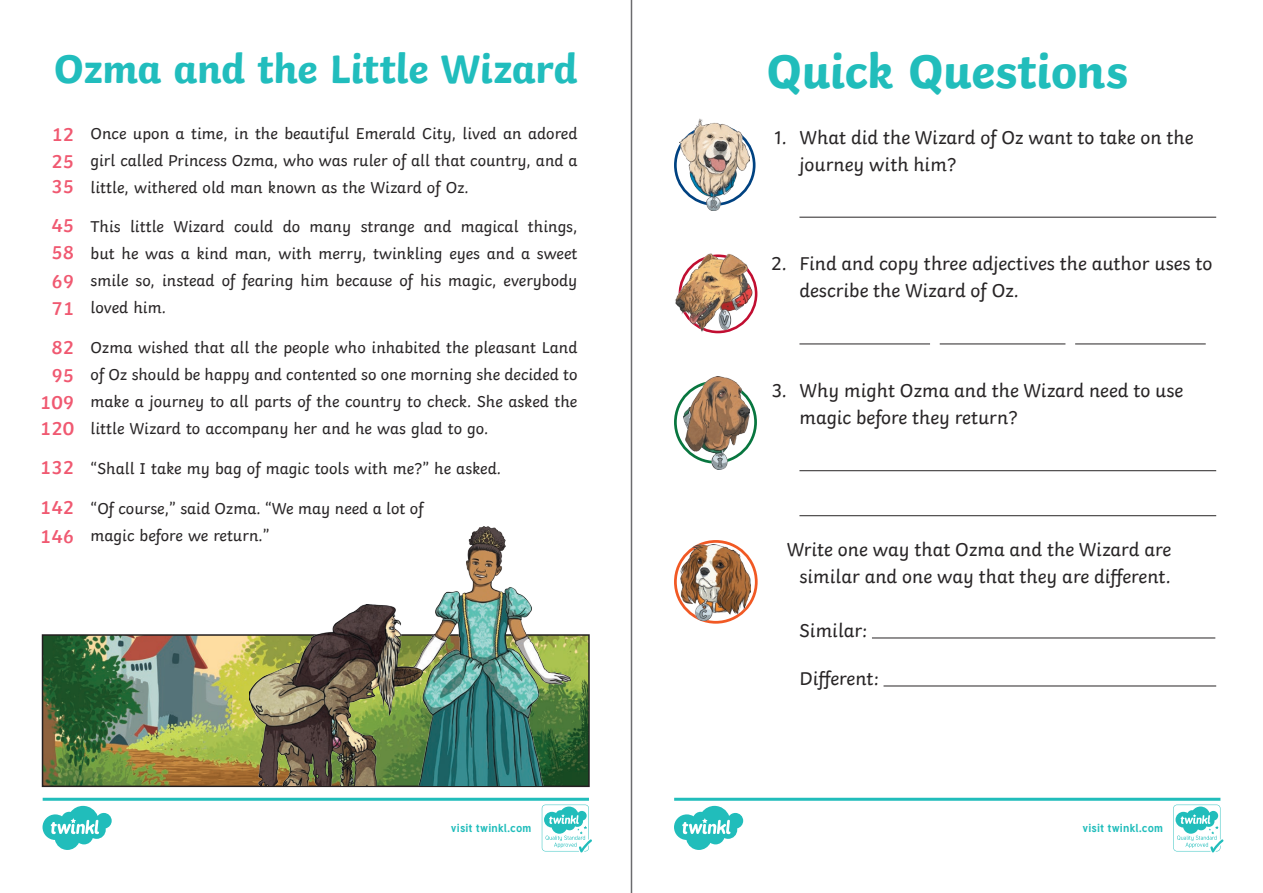
<style>
.page{position:relative;width:1263px;height:893px;background:#fff}
.page>*{position:absolute;margin:0;border:0;box-sizing:border-box;transform-origin:0 0}
.Heading_1{font:700 49.5px "Twinkl";letter-spacing:-.01em;color:#21bdbb}
.Heading_1-2{font:700 42px "Twinkl";letter-spacing:-.01em;color:#21bdbd}
.t1{font:19.5px/27px "Twinkl";color:#282526}
.KS1_Body_Copy{font:600 19.5px/27px "Twinkl";color:#f05971}
.KS2_Body_Copy{font:16.5px/27px "Twinkl";color:#282526;text-align:justify}
.t2{font:700 11.4px "Tuffy";letter-spacing:.015em;color:#21bdbb}
</style>
<div class="page">
<hr style="left:631px;top:0;width:1px;height:893px;background:#6b6b6e">
<img style="left:45px;top:637px;width:542px;height:147px">
<div style="left:42px;top:634px;width:548px;height:153px;border:2px solid #231f20"></div>
<hr style="left:799px;top:217px;width:417px;height:1px;background:#282526">
<hr style="left:799px;top:343px;width:131px;height:1px;background:#282526">
<hr style="left:940px;top:343px;width:125px;height:1px;background:#282526">
<hr style="left:1075px;top:343px;width:131px;height:1px;background:#282526">
<hr style="left:799px;top:470px;width:417px;height:1px;background:#282526">
<hr style="left:799px;top:515px;width:417px;height:1px;background:#282526">
<hr style="left:872px;top:637px;width:343px;height:1px;background:#282526">
<hr style="left:883px;top:685px;width:333px;height:1px;background:#282526">
<img style="left:675px;top:253px;width:80px;height:80px">
<svg style="left:675px;top:126px;width:79px;height:78px"></svg>
<div style="left:674px;top:124px;width:81px;height:82px;border:3px solid #004281;border-radius:50%"></div>
<img style="left:680px;top:118px;width:69px;height:92px">
<svg style="left:675px;top:382px;width:80px;height:80px"></svg>
<div style="left:674px;top:381px;width:83px;height:83px;border:3px solid #08763f;border-radius:50%"></div>
<img style="left:683px;top:376px;width:66px;height:93px">
<svg style="left:675px;top:541px;width:81px;height:81px"></svg>
<div style="left:674px;top:540px;width:84px;height:84px;border:3px solid #f15924;border-radius:50%"></div>
<img style="left:681px;top:544px;width:70px;height:76px">
<img style="left:422px;top:526px;width:149px;height:259px">
<img style="left:250px;top:604px;width:172px;height:181px">
<svg style="left:43px;top:798px;width:549px;height:54px"></svg>
<svg style="left:674px;top:798px;width:549px;height:54px"></svg>
<div style="left:124px;top:809px;width:81px;height:32px;background:#fff"></div>
<div style="left:749px;top:809px;width:81px;height:32px;background:#fff"></div>
<p class="Heading_1-2" style="left:54px;top:34px;width:525px">Ozma and the Little Wizard</p>
<p class="Heading_1" style="left:766px;top:31px;width:363px">Quick Questions</p>
<p class="KS2_Body_Copy" style="left:91px;top:118px;width:488px">Once upon a time, in the beautiful Emerald City, lived an adored girl called Princess Ozma, who was ruler of all that country, and a little, withered old man known as the Wizard of Oz.</p>
<p class="KS2_Body_Copy" style="left:91px;top:212px;width:488px">This little Wizard could do many strange and magical things, but he was a kind man, with merry, twinkling eyes and a sweet smile so, instead of fearing him because of his magic, everybody loved him.</p>
<p class="KS2_Body_Copy" style="left:91px;top:333px;width:488px">Ozma wished that all the people who inhabited the pleasant Land of Oz should be happy and contented so one morning she decided to make a journey to all parts of the country to check. She asked the little Wizard to accompany her and he was glad to go.</p>
<p class="KS2_Body_Copy" style="left:91px;top:453px;width:412px">“Shall I take my bag of magic tools with me?” he asked.</p>
<p class="KS2_Body_Copy" style="left:91px;top:493px;width:334px">“Of course,” said Ozma. “We may need a lot of magic before we return.”</p>
<p class="KS1_Body_Copy" style="left:51px;top:119px;width:25px">12</p>
<p class="KS1_Body_Copy" style="left:51px;top:146px;width:25px">25</p>
<p class="KS1_Body_Copy" style="left:51px;top:165px;width:25px;line-height:39px">35<br>45</p>
<p class="KS1_Body_Copy" style="left:51px;top:237px;width:25px;line-height:27.8px;text-align:justify">58<br>69<br>71</p>
<p class="KS1_Body_Copy" style="left:40px;top:332px;width:36px;text-align:center">82<br>95<br>109<br>120</p>
<p class="KS1_Body_Copy" style="left:40px;top:445px;width:36px;line-height:40.5px">132<br>142</p>
<p class="KS1_Body_Copy" style="left:40px;top:521px;width:36px">146</p>
<p class="t1" style="left:799px;top:122px;width:395px;text-indent:-25px">1. What did the Wizard of Oz want to take on the journey with him?</p>
<p class="t1" style="left:799px;top:249px;width:414px;text-indent:-28px">2. Find and copy three adjectives the author uses to describe the Wizard of Oz.</p>
<p class="t1" style="left:799px;top:375px;width:385px;text-indent:-27px">3. Why might Ozma and the Wizard need to use magic before they return?</p>
<p class="t1" style="left:787px;top:534px;width:386px;text-align:right">Write one way that Ozma and the Wizard are similar and one way that they are different.</p>
<p class="t1" style="left:799px;top:615px;width:69px">Similar:</p>
<p class="t1" style="left:799px;top:663px;width:81px">Different:</p>
<p class="t2" style="left:451px;top:819px;width:82px">visit twinkl.com</p>
<p class="t2" style="left:1082px;top:819px;width:82px">visit twinkl.com</p>
</div>
